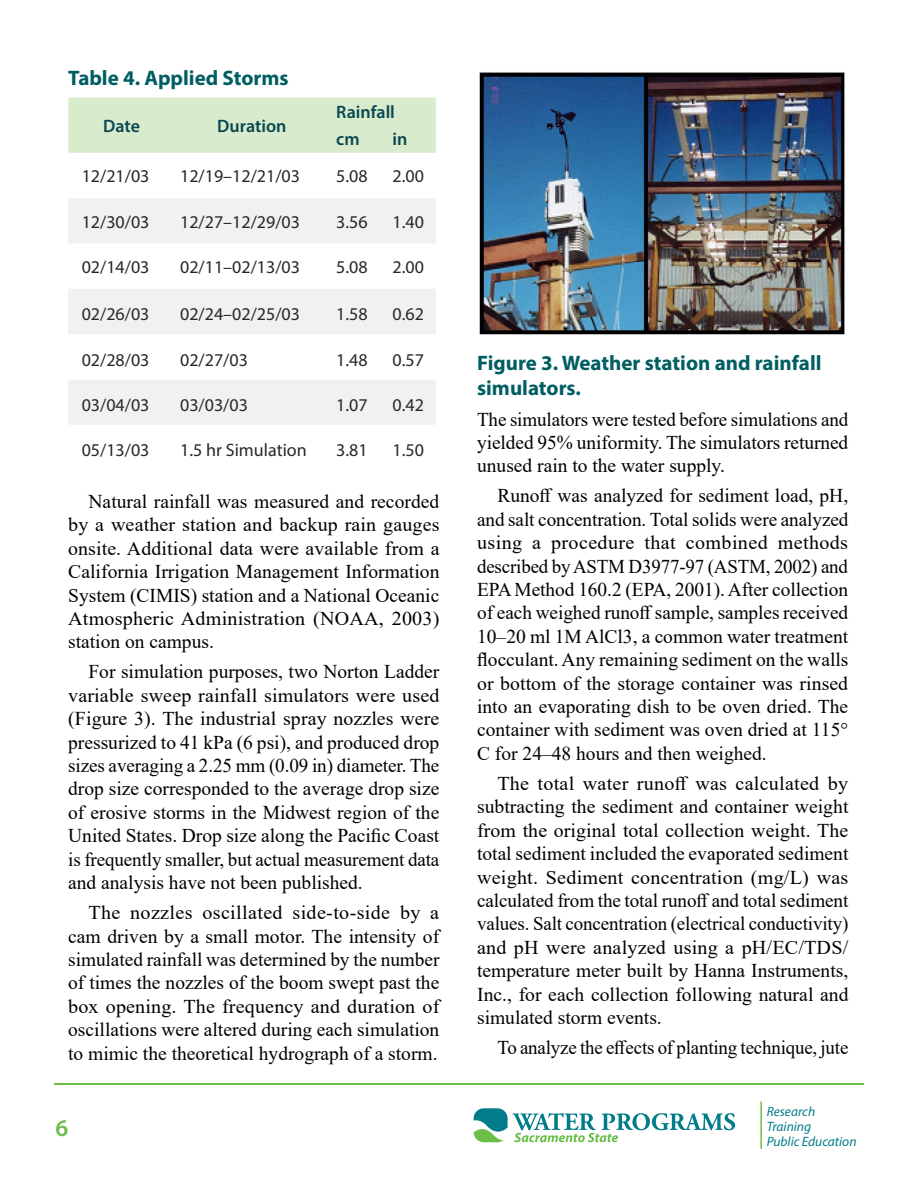
<style>
.page{position:relative;width:918px;height:1188px;background:#fff}
.page>*{position:absolute;margin:0;border:0;box-sizing:border-box;transform-origin:0 0}
.t1{font:600 24px "Myriad Pro";color:#6bbe4a}
.Table_title_h3{font:700 21px/25.2px "Myriad Pro";color:#005e62}
.basic_p{font:19.5px/23.4px "Times New Roman";color:#000;text-align:justify}
.table_cells_p{font:18px "Myriad Pro";color:#292829}
.table_cells_highlighted_p{font:18px "Myriad Pro";color:#292829}
.table_head_p{font:600 18px "Myriad Pro";color:#084751}
.t2{font:italic 13.5px/15px "Myriad Pro";color:#007c8a}
</style>
<div class="page">
<hr style="left:760px;top:1102px;width:2px;height:47px;background:#6cbe4b">
<svg style="left:474px;top:1108px;width:261px;height:34px"></svg>
<hr style="left:54px;top:1084px;width:810px;height:1px;background:#6ebe4a">
<img style="left:479px;top:72px;width:366px;height:263px">
<div style="left:68px;top:98px;width:368px;height:55px;background:#d8ebcd"></div>
<svg style="left:68px;top:198px;width:368px;height:136px;fill:#f1f1f2"></svg>
<div style="left:68px;top:380px;width:368px;height:45px;background:#f1f1f2"></div>
<p class="Table_title_h3" style="left:68px;top:65px;width:222px">Table 4. Applied Storms</p>
<p class="table_head_p" style="left:103px;top:114px;width:38px">Date</p>
<p class="table_head_p" style="left:217px;top:114px;width:71px">Duration</p>
<p class="table_head_p" style="left:336px;top:100px;width:60px">Rainfall</p>
<p class="table_head_p" style="left:336px;top:128px;width:25px">cm</p>
<p class="table_head_p" style="left:392px;top:128px;width:16px">in</p>
<p class="table_cells_p" style="left:82px;top:165px;width:69px">12/21/03</p>
<p class="table_cells_p" style="left:180px;top:165px;width:121px">12/19–12/21/03</p>
<p class="table_cells_p" style="left:336px;top:165px;width:33px">5.08</p>
<p class="table_cells_p" style="left:392px;top:165px;width:33px">2.00</p>
<p class="table_cells_p" style="left:82px;top:210px;width:69px">12/30/03</p>
<p class="table_cells_p" style="left:180px;top:210px;width:121px">12/27–12/29/03</p>
<p class="table_cells_p" style="left:336px;top:210px;width:33px">3.56</p>
<p class="table_cells_p" style="left:392px;top:210px;width:33px">1.40</p>
<p class="table_cells_p" style="left:82px;top:256px;width:69px">02/14/03</p>
<p class="table_cells_p" style="left:180px;top:256px;width:121px">02/11–02/13/03</p>
<p class="table_cells_p" style="left:336px;top:256px;width:33px">5.08</p>
<p class="table_cells_p" style="left:392px;top:256px;width:33px">2.00</p>
<p class="table_cells_p" style="left:82px;top:303px;width:69px">02/26/03</p>
<p class="table_cells_highlighted_p" style="left:180px;top:303px;width:121px">02/24–02/25/03</p>
<p class="table_cells_highlighted_p" style="left:336px;top:303px;width:33px">1.58</p>
<p class="table_cells_highlighted_p" style="left:392px;top:303px;width:33px">0.62</p>
<p class="table_cells_p" style="left:82px;top:349px;width:69px">02/28/03</p>
<p class="table_cells_highlighted_p" style="left:180px;top:349px;width:69px">02/27/03</p>
<p class="table_cells_highlighted_p" style="left:336px;top:349px;width:33px">1.48</p>
<p class="table_cells_highlighted_p" style="left:392px;top:349px;width:33px">0.57</p>
<p class="table_cells_p" style="left:82px;top:394px;width:69px">03/04/03</p>
<p class="table_cells_highlighted_p" style="left:180px;top:394px;width:69px">03/03/03</p>
<p class="table_cells_highlighted_p" style="left:336px;top:394px;width:33px">1.07</p>
<p class="table_cells_highlighted_p" style="left:392px;top:394px;width:33px">0.42</p>
<p class="table_cells_p" style="left:82px;top:439px;width:69px">05/13/03</p>
<p class="table_cells_highlighted_p" style="left:180px;top:439px;width:128px">1.5 hr Simulation</p>
<p class="table_cells_highlighted_p" style="left:336px;top:439px;width:33px">3.81</p>
<p class="table_cells_highlighted_p" style="left:392px;top:439px;width:33px">1.50</p>
<p class="basic_p" style="left:68px;top:489px;width:373px;text-indent:20px">Natural rainfall was measured and recorded by a weather station and backup rain gauges onsite. Additional data were available from a California Irrigation Management Information System (CIMIS) station and a National Oceanic Atmospheric Administration (NOAA, 2003) station on campus.</p>
<p class="basic_p" style="left:68px;top:660px;width:373px;text-indent:20px">For simulation purposes, two Norton Ladder variable sweep rainfall simulators were used (Figure 3). The industrial spray nozzles were pressurized to 41 kPa (6 psi), and produced drop sizes averaging a 2.25 mm (0.09 in) diameter. The drop size corresponded to the average drop size of erosive storms in the Midwest region of the United States. Drop size along the Pacific Coast is frequently smaller, but actual measurement data and analysis have not been published.</p>
<p class="basic_p" style="left:68px;top:900px;width:373px;text-indent:20px">The nozzles oscillated side-to-side by a cam driven by a small motor. The intensity of simulated rainfall was determined by the number of times the nozzles of the boom swept past the box opening. The frequency and duration of oscillations were altered during each simulation to mimic the theoretical hydrograph of a storm.</p>
<p class="t1" style="left:56px;top:1112px;width:14px">6</p>
<p class="Table_title_h3" style="left:477px;top:350px;width:346px">Figure 3. Weather station and rainfall simulators.</p>
<p class="basic_p" style="left:477px;top:407px;width:373px">The simulators were tested before simulations and yielded 95% uniformity. The simulators returned unused rain to the water supply.</p>
<p class="basic_p" style="left:477px;top:484px;width:373px;text-indent:20px">Runoff was analyzed for sediment load, pH, and salt concentration. Total solids were analyzed using a procedure that combined methods described by ASTM D3977-97 (ASTM, 2002) and EPA Method 160.2 (EPA, 2001). After collection of each weighed runoff sample, samples received 10–20 ml 1M AlCl3, a common water treatment flocculant. Any remaining sediment on the walls or bottom of the storage container was rinsed into an evaporating dish to be oven dried. The container with sediment was oven dried at 115° C for 24–48 hours and then weighed.</p>
<p class="basic_p" style="left:477px;top:771px;width:373px;text-indent:20px">The total water runoff was calculated by subtracting the sediment and container weight from the original total collection weight. The total sediment included the evaporated sediment weight. Sediment concentration (mg/L) was calculated from the total runoff and total sediment values. Salt concentration (electrical conductivity) and pH were analyzed using a pH/EC/TDS/ temperature meter built by Hanna Instruments, Inc., for each collection following natural and simulated storm events.</p>
<p class="basic_p" style="left:497px;top:1035px;width:353px">To analyze the effects of planting technique, jute</p>
<p class="t2" style="left:767px;top:1104px;width:91px">Research<br>Training<br>Public Education</p>
</div>
